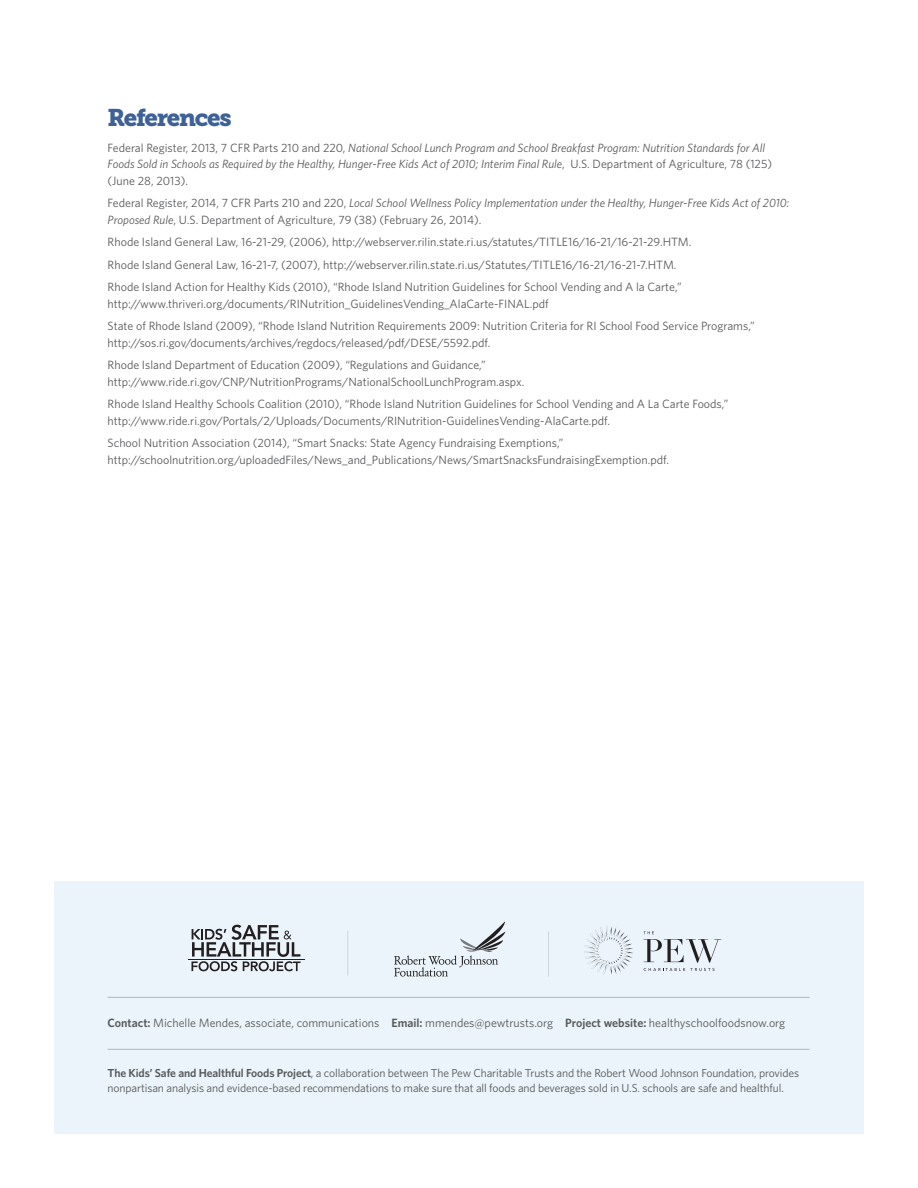
<style>
.page{position:relative;width:918px;height:1188px;background:#fff}
.page>*{position:absolute;margin:0;border:0;box-sizing:border-box;transform-origin:0 0}
.t1{font:24px "Museo Slab 900";letter-spacing:-.055em;color:#3e6197}
.t2{font:12px/22.5px "Whitney";color:#57585a}
.t3{font:italic 12px/16.5px "Whitney";color:#57585a}
.t4{font:11.7px/15px "Whitney";letter-spacing:-.01em;color:#57585a}
.s1{font-style:normal}
.s2{font-style:italic}
.s3{font-weight:600}
</style>
<div class="page">
<div style="left:54px;top:881px;width:810px;height:253px;background:#eaf4fa"></div>
<hr style="left:108px;top:1049px;width:702px;height:1px;background:#231f20">
<hr style="left:108px;top:997px;width:702px;height:1px;background:#231f20">
<svg style="left:644px;top:931px;width:77px;height:40px"></svg>
<svg style="left:584px;top:926px;width:49px;height:49px"></svg>
<hr style="left:548px;top:931px;width:1px;height:46px;background:#231f20">
<svg style="left:191px;top:925px;width:110px;height:46px"></svg>
<hr style="left:188px;top:959px;width:117px;height:1px;background:#231f20">
<hr style="left:347px;top:931px;width:1px;height:45px;background:#231f20">
<svg style="left:394px;top:921px;width:111px;height:56px"></svg>
<h1 class="t1" style="left:108px;top:104px;width:125px">References</h1>
<p class="t3" style="left:108px;top:139px;width:666px"><span class="s1">Federal Register, 2013, 7 CFR Parts 210 and 220,</span> National School Lunch Program and School Breakfast Program: Nutrition Standards for All<br>Foods Sold in Schools as Required by the Healthy, Hunger-Free Kids Act of 2010; Interim Final Rule<span class="s1">, U.S. Department of Agriculture, 78 (125) (June 28, 2013).</span></p>
<p class="t2" style="left:108px;top:194px;width:683px;line-height:16.5px">Federal Register, 2014, 7 CFR Parts 210 and 220, <span class="s2">Local School Wellness Policy Implementation under the Healthy, Hunger-Free Kids Act of 2010:<br>Proposed Rule</span>, U.S. Department of Agriculture, 79 (38) (February 26, 2014).</p>
<p class="t2" style="left:108px;top:230px;width:585px">Rhode Island General Law, 16-21-29, (2006), http://webserver.rilin.state.ri.us/statutes/TITLE16/16-21/16-21-29.HTM.<br>Rhode Island General Law, 16-21-7, (2007), http://webserver.rilin.state.ri.us/Statutes/TITLE16/16-21/16-21-7.HTM.<br>Rhode Island Action for Healthy Kids (2010), “Rhode Island Nutrition Guidelines for School Vending and A la Carte,”</p>
<p class="t2" style="left:108px;top:292px;width:649px">http://www.thriveri.org/documents/RINutrition_GuidelinesVending_AlaCarte-FINAL.pdf<br>State of Rhode Island (2009), “Rhode Island Nutrition Requirements 2009: Nutrition Criteria for RI School Food Service Programs,”</p>
<p class="t2" style="left:108px;top:331px;width:384px">http://sos.ri.gov/documents/archives/regdocs/released/pdf/DESE/5592.pdf.<br>Rhode Island Department of Education (2009), “Regulations and Guidance,”</p>
<p class="t2" style="left:108px;top:370px;width:622px">http://www.ride.ri.gov/CNP/NutritionPrograms/NationalSchoolLunchProgram.aspx.<br>Rhode Island Healthy Schools Coalition (2010), “Rhode Island Nutrition Guidelines for School Vending and A La Carte Foods,”</p>
<p class="t2" style="left:108px;top:409px;width:504px">http://www.ride.ri.gov/Portals/2/Uploads/Documents/RINutrition-GuidelinesVending-AlaCarte.pdf.<br>School Nutrition Association (2014), “Smart Snacks: State Agency Fundraising Exemptions,”</p>
<p class="t2" style="left:108px;top:448px;width:563px">http://schoolnutrition.org/uploadedFiles/News_and_Publications/News/SmartSnacksFundraisingExemption.pdf.</p>
<p class="t2" style="left:108px;top:1012px;width:679px"><span class="s3">Contact:</span> Michelle Mendes, associate, communications <span class="s3">Email:</span> mmendes@pewtrusts.org <span class="s3">Project website:</span> healthyschoolfoodsnow.org</p>
<p class="t4" style="left:108px;top:1065px;width:693px"><span class="s3">The Kids’ Safe and Healthful Foods Project</span>, a collaboration between The Pew Charitable Trusts and the Robert Wood Johnson Foundation, provides nonpartisan analysis and evidence-based recommendations to make sure that all foods and beverages sold in U.S. schools are safe and healthful.</p>
</div>
